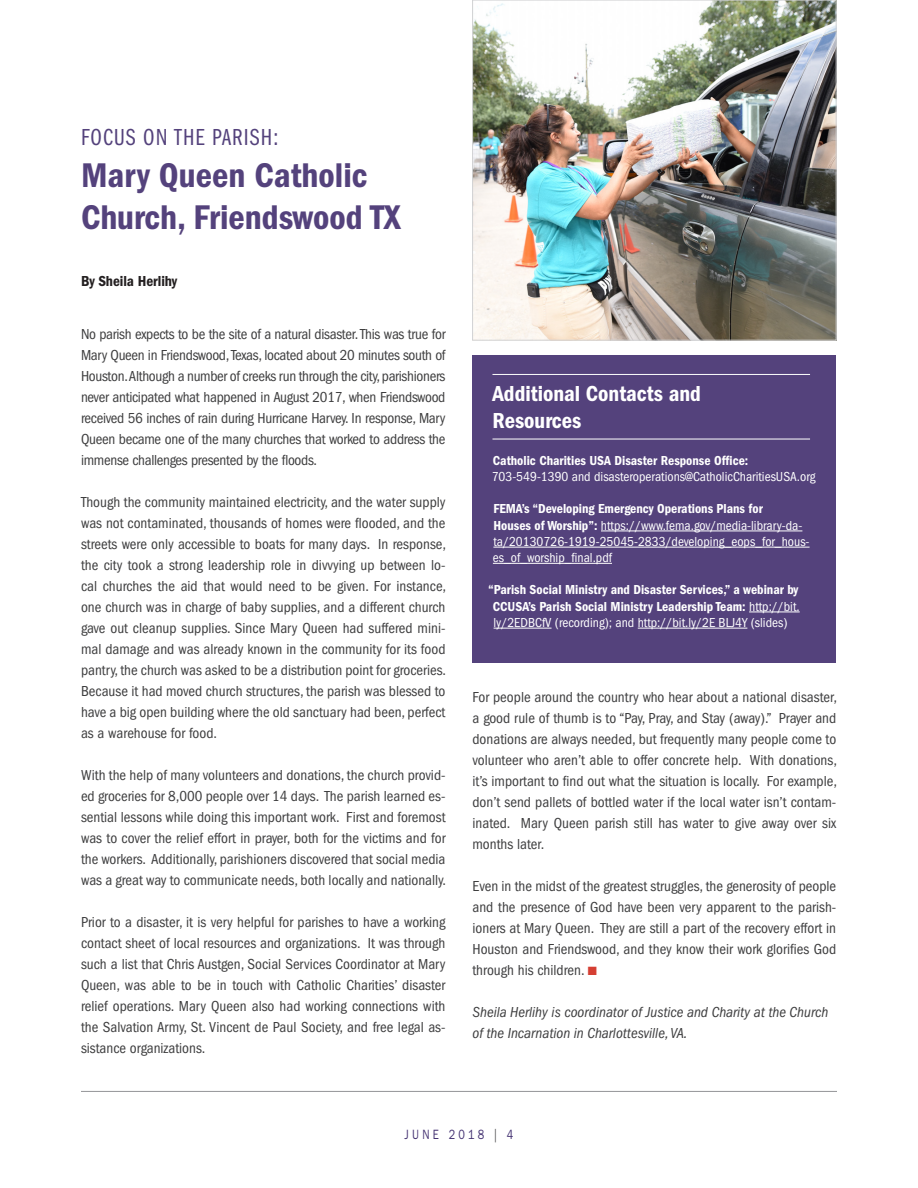
<style>
.page{position:relative;width:918px;height:1188px;background:#fff}
.page>*{position:absolute;margin:0;border:0;box-sizing:border-box;transform-origin:0 0}
.t1{font:35.55px/42.3px "ITC Franklin Gothic Std Dm Cd";color:#54427c}
.t2{font:24px "ITC Franklin Gothic Std Bk Cp";letter-spacing:.05em;color:#54427c}
.t3{font:22.5px/27px "ITC Franklin Gothic Std Dm Cd";color:#fff}
.t4{font:condensed 15px/21px "ITC Franklin Gothic Std";color:#3e3e3f;text-align:justify}
.t5{font:italic condensed 15px/21px "ITC Franklin Gothic Std";color:#3e3e3f}
.Article_Headers{font:15px "ITC Franklin Gothic Std Dm Cd";letter-spacing:-.005em;color:#231f20}
.t6{font:condensed 13.5px/16.2px "ITC Franklin Gothic Std";color:#fff}
.t7{font:13.5px/16.2px "ITC Franklin Gothic Std Dm Cd";color:#fff;text-align:center}
.t8{font:13.5px "ITC Franklin Gothic Std";letter-spacing:.3em;color:#443272;scale:.8 1}
.s1{font-family:"ITC Franklin Gothic Std Dm Cd";font-stretch:normal}
.s2{font-family:"ITC Franklin Gothic Std";font-stretch:condensed}
.s3{color:#d53f33}
.s4{color:#3e3e3f}
</style>
<div class="page">
<div style="left:472px;top:355px;width:364px;height:308px;background:#54427c"></div>
<img style="left:474px;top:2px;width:360px;height:336px">
<div style="left:472px;top:0;width:364px;height:340px;border:1px solid #d1d2d4"></div>
<hr style="left:81px;top:1091px;width:756px;height:1px;background:#939598">
<hr style="left:601px;top:531px;width:201px;height:1px;background:#fff">
<hr style="left:493px;top:547px;width:317px;height:1px;background:#fff">
<hr style="left:493px;top:563px;width:119px;height:1px;background:#fff">
<hr style="left:749px;top:612px;width:51px;height:1px;background:#fff">
<hr style="left:494px;top:628px;width:58px;height:1px;background:#fff">
<hr style="left:638px;top:628px;width:109px;height:1px;background:#fff">
<hr style="left:492px;top:439px;width:318px;height:1px;background:#fff">
<hr style="left:492px;top:374px;width:318px;height:1px;background:#fff">
<p class="t2" style="left:81px;top:124px;width:199px">FOCUS ON THE PARISH:</p>
<p class="t1" style="left:81px;top:154px;width:321px">Mary Queen Catholic<br>Church, Friendswood TX</p>
<p class="Article_Headers" style="left:81px;top:273px;width:98px">By Sheila Herlihy</p>
<p class="t4" style="left:81px;top:324px;width:366px">No parish expects to be the site of a natural disaster. This was true for Mary Queen in Friendswood, Texas, located about 20 minutes south of Houston. Although a number of creeks run through the city, parishioners never anticipated what happened in August 2017, when Friendswood received 56 inches of rain during Hurricane Harvey. In response, Mary Queen became one of the many churches that worked to address the immense challenges presented by the floods.</p>
<p class="t4" style="left:81px;top:492px;width:367px">Though the community maintained electricity, and the water supply was not contaminated, thousands of homes were flooded, and the streets were only accessible to boats for many days. In response, the city took a strong leadership role in divvying up between lo&shy;cal churches the aid that would need to be given. For instance, one church was in charge of baby supplies, and a different church gave out cleanup supplies. Since Mary Queen had suffered mini&shy;mal damage and was already known in the community for its food pantry, the church was asked to be a distribution point for groceries.<br>Because it had moved church structures, the parish was blessed to have a big open building where the old sanctuary had been, perfect as a warehouse for food.</p>
<p class="t4" style="left:81px;top:765px;width:367px">With the help of many volunteers and donations, the church provid&shy;ed groceries for 8,000 people over 14 days. The parish learned es&shy;sential lessons while doing this important work. First and foremost was to cover the relief effort in prayer, both for the victims and for the workers. Additionally, parishioners discovered that social media was a great way to communicate needs, both locally and nationally.</p>
<p class="t4" style="left:81px;top:912px;width:366px">Prior to a disaster, it is very helpful for parishes to have a working contact sheet of local resources and organizations. It was through such a list that Chris Austgen, Social Services Coordinator at Mary Queen, was able to be in touch with Catholic Charities’ disaster relief operations. Mary Queen also had working connections with the Salvation Army, St. Vincent de Paul Society, and free legal as&shy;sistance organizations.</p>
<p class="t3" style="left:492px;top:380px;width:210px">Additional Contacts and<br>Resources</p>
<p class="t6" style="left:492px;top:452px;width:325px"><span class="s1">Catholic Charities USA Disaster Response Office:<br></span>703-549-1390 and disasteroperations@CatholicCharitiesUSA.org</p>
<p class="t6" style="left:493px;top:501px;width:318px"><span class="s1">FEMA’s “Developing Emergency Operations Plans for<br>Houses of Worship”:</span> https://www.fema.gov/media-library-da&shy;ta/20130726-1919-25045-2833/developing_eops_for_hous&shy;es_of_worship_final.pdf</p>
<p class="t7" style="left:488px;top:582px;width:313px">“Parish Social Ministry and Disaster Services,” a webinar by<br>CCUSA’s Parish Social Ministry Leadership Team: <span class="s2">http://bit. ly/2EDBCfV (recording); and http://bit.ly/2E BLJ4Y (slides)</span></p>
<p class="t4" style="left:472px;top:686px;width:366px">For people around the country who hear about a national disaster, a good rule of thumb is to “Pay, Pray, and Stay (away).” Prayer and donations are always needed, but frequently many people come to volunteer who aren’t able to offer concrete help. With donations, it’s important to find out what the situation is locally. For example, don’t send pallets of bottled water if the local water isn’t contam&shy;inated. Mary Queen parish still has water to give away over six months later.</p>
<p class="t4" style="left:472px;top:875px;width:365px">Even in the midst of the greatest struggles, the generosity of people and the presence of God have been very apparent to the parish&shy;ioners at Mary Queen. They are still a part of the recovery effort in Houston and Friendswood, and they know their work glorifies God through his children. <span class="s3">■</span></p>
<p class="t5" style="left:472px;top:1001px;width:358px">Sheila Herlihy is coordinator of Justice and Charity at the Church of the Incarnation in Charlottesville, VA.</p>
<p class="t8" style="left:405px;top:1127px;width:137px">JUNE 2018 <span class="s4">|</span> 4</p>
</div>
